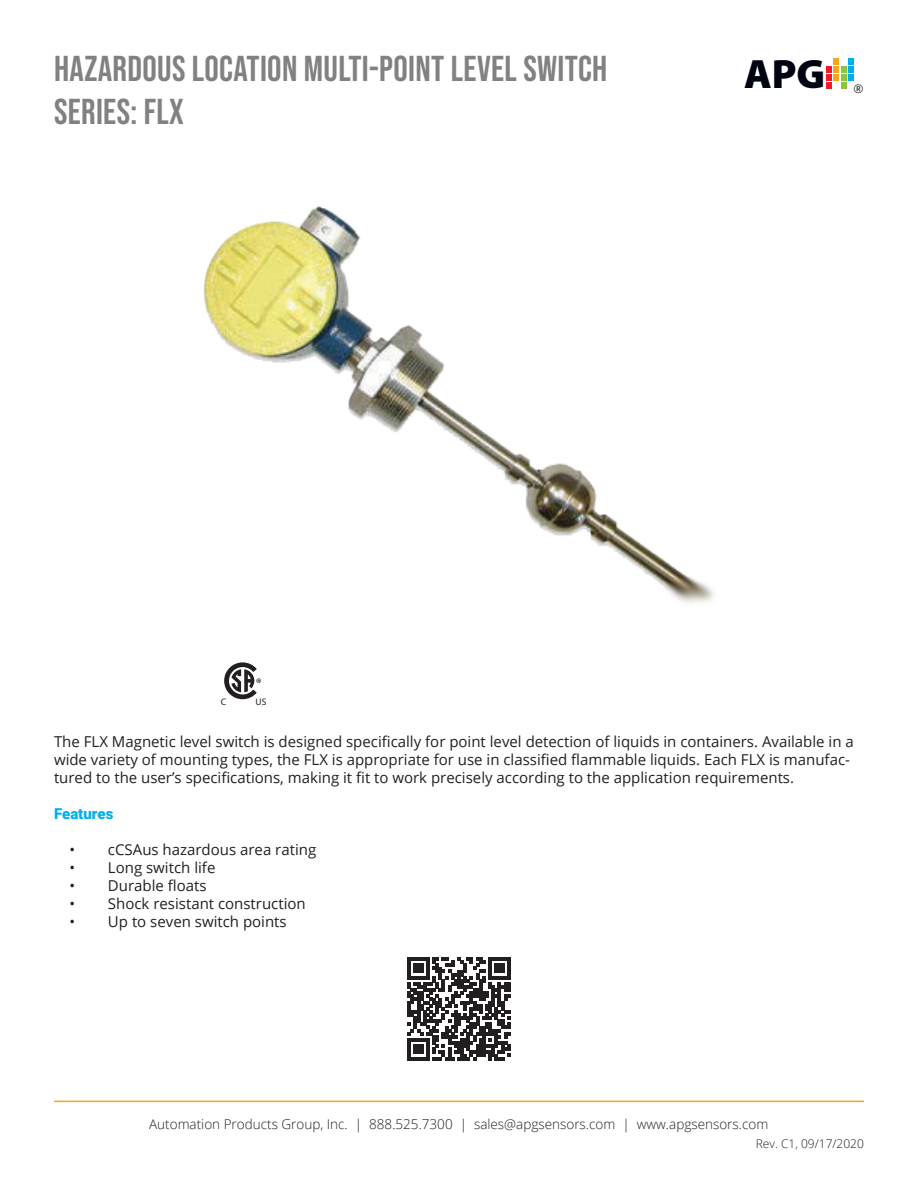
<style>
.page{position:relative;width:918px;height:1188px;background:#fff}
.page>*{position:absolute;margin:0;border:0;box-sizing:border-box;transform-origin:0 0}
.t1{font:900 41.1px "Myriad Pro";color:#000310}
.t2{font:36px/43.2px "Bebas Neue";letter-spacing:.01em;color:#818181}
.t3{font:15px/18px "Open Sans";color:#231f20}
.t4{font:900 15px "Roboto";color:#00aeef}
.t5{font:300 13.5px "Open Sans";color:#231f20}
.t6{font:300 12px "Open Sans";color:#231f20}
.t7{font:12px "Open Sans";color:#231f20}
.t8{font:9.45px "Myriad Pro";color:#231f20}
</style>
<div class="page">
<hr style="left:54px;top:1101px;width:810px;height:1px;background:#f9a51b">
<div style="left:826px;top:82px;width:6px;height:7px;background:#ee1d23"></div>
<div style="left:826px;top:66px;width:6px;height:7px;background:#ee1d23"></div>
<div style="left:826px;top:74px;width:6px;height:7px;background:#ee1d23"></div>
<svg style="left:834px;top:58px;width:5px;height:23px"></svg>
<div style="left:841px;top:82px;width:6px;height:7px;background:#8bc63e"></div>
<div style="left:841px;top:66px;width:6px;height:7px;background:#8bc63e"></div>
<div style="left:841px;top:74px;width:6px;height:7px;background:#8bc63e"></div>
<div style="left:848px;top:74px;width:6px;height:7px;background:#00aeef"></div>
<div style="left:848px;top:58px;width:6px;height:7px;background:#00aeef"></div>
<div style="left:848px;top:66px;width:6px;height:7px;background:#00aeef"></div>
<img style="left:204px;top:206px;width:510px;height:397px">
<svg style="left:224px;top:662px;width:37px;height:37px"></svg>
<svg style="left:408px;top:957px;width:102px;height:103px"></svg>
<h2 class="t2" style="left:54px;top:47px;width:555px">HAZARDOUS LOCATION MULTI-POINT LEVEL SWITCH<br>SERIES: FLX</h2>
<h1 class="t1" style="left:744px;top:50px;width:83px">APG</h1>
<p class="t7" style="left:854px;top:82px;width:11px">®</p>
<p class="t8" style="left:221px;top:696px;width:7px">C</p>
<p class="t8" style="left:256px;top:696px;width:12px">US</p>
<p class="t3" style="left:54px;top:732px;width:801px">The FLX Magnetic level switch is designed specifically for point level detection of liquids in containers. Available in a wide variety of mounting types, the FLX is appropriate for use in classified flammable liquids. Each FLX is manufac&shy;tured to the user’s specifications, making it fit to work precisely according to the application requirements.</p>
<p class="t4" style="left:54px;top:807px;width:61px">Features</p>
<p class="t3" style="left:70px;top:840px;width:248px">• cCSAus hazardous area rating</p>
<p class="t3" style="left:70px;top:858px;width:147px">• Long switch life</p>
<p class="t3" style="left:70px;top:876px;width:139px">• Durable floats</p>
<p class="t3" style="left:70px;top:894px;width:238px">• Shock resistant construction</p>
<p class="t3" style="left:70px;top:912px;width:219px">• Up to seven switch points</p>
<p class="t5" style="left:149px;top:1118px;width:621px">Automation Products Group, Inc. | 888.525.7300 | sales@apgsensors.com | www.apgsensors.com</p>
<p class="t6" style="left:756px;top:1139px;width:110px">Rev. C1, 09/17/2020</p>
</div>
